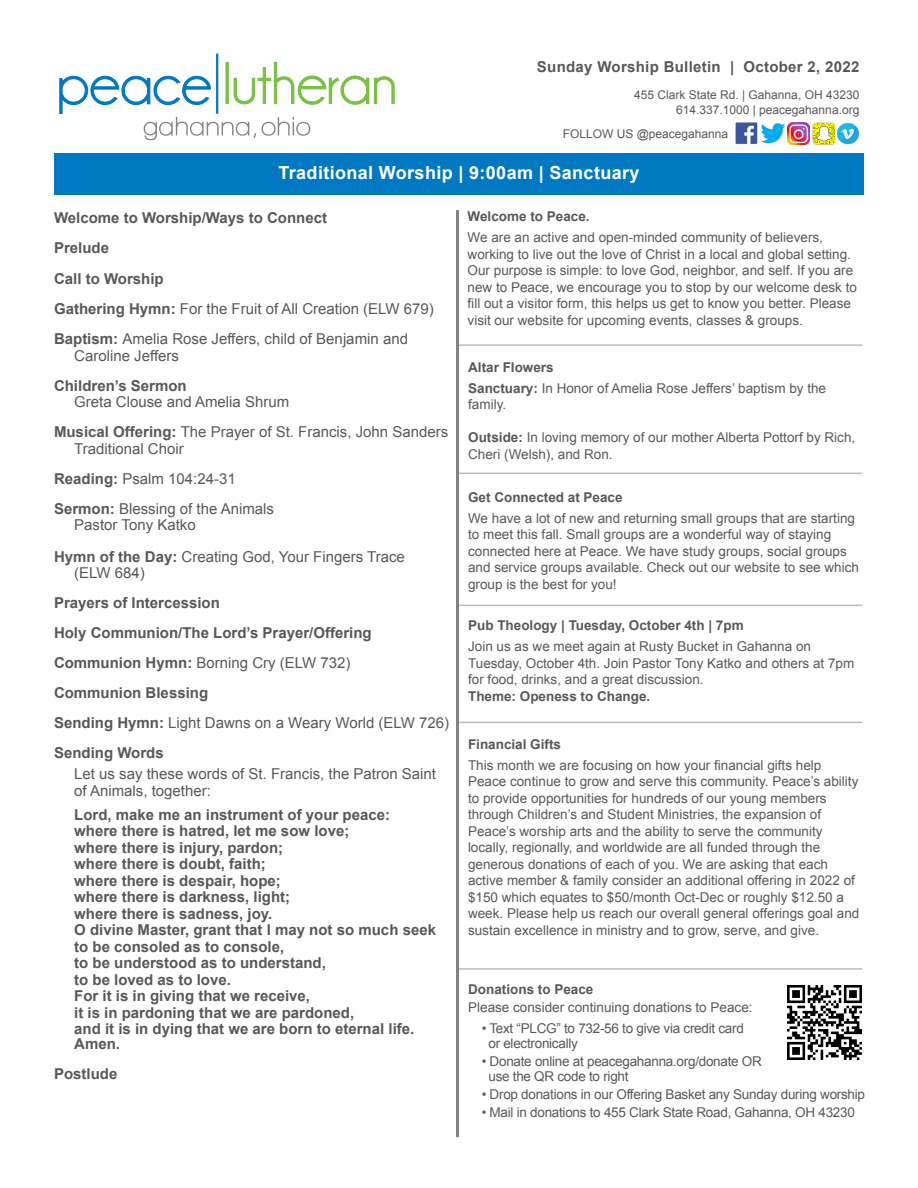
<style>
.page{position:relative;width:918px;height:1188px;background:#fff}
.page>*{position:absolute;margin:0;border:0;box-sizing:border-box;transform-origin:0 0}
.t1{font:700 18px "Arial";letter-spacing:.02em;color:#fff}
.t2{font:700 15px "Arial";color:#57585a}
.t3{font:15px/16.5px "Arial";color:#57585a}
.t4{font:700 15px "Arial";letter-spacing:.02em;color:#57585a}
.t5{font:13.5px/16.5px "Arial";color:#57585a}
.t6{font:13.5px "Arial";letter-spacing:-.02em;color:#57585a}
.t7{font:700 13.5px "Arial";color:#57585a}
.t8{font:12px "Arial";color:#57585a}
.s1{font-weight:700}
</style>
<div class="page">
<img style="left:735px;top:122px;width:51px;height:23px">
<img style="left:812px;top:122px;width:47px;height:23px">
<img style="left:788px;top:123px;width:21px;height:21px">
<hr style="left:216px;top:54px;width:2px;height:60px;background:#0079c2">
<svg style="left:59px;top:62px;width:336px;height:78px"></svg>
<div style="left:55px;top:154px;width:809px;height:41px;background:#0079c2"></div>
<hr style="left:458px;top:344px;width:404px;height:2px;background:#bcbdc0">
<hr style="left:458px;top:473px;width:404px;height:1px;background:#bcbdc0">
<hr style="left:458px;top:605px;width:404px;height:1px;background:#bcbdc0">
<hr style="left:458px;top:722px;width:404px;height:1px;background:#bcbdc0">
<hr style="left:458px;top:968px;width:404px;height:2px;background:#bcbdc0">
<hr style="left:456px;top:210px;width:3px;height:927px;background:#808285">
<img style="left:787px;top:985px;width:75px;height:75px">
<p class="t4" style="left:537px;top:57px;width:324px">Sunday Worship Bulletin | October 2, 2022</p>
<p class="t8" style="left:634px;top:87px;width:227px">455 Clark State Rd. | Gahanna, OH 43230</p>
<p class="t8" style="left:676px;top:102px;width:185px">614.337.1000 | peacegahanna.org</p>
<p class="t8" style="left:563px;top:126px;width:167px">FOLLOW US @peacegahanna</p>
<p class="t1" style="left:279px;top:161px;width:362px">Traditional Worship | 9:00am | Sanctuary</p>
<p class="t2" style="left:54px;top:207px;width:275px">Welcome to Worship/Ways to Connect</p>
<p class="t2" style="left:54px;top:237px;width:57px">Prelude</p>
<p class="t2" style="left:54px;top:269px;width:111px">Call to Worship</p>
<p class="t3" style="left:54px;top:301px;width:381px"><span class="s1">Gathering Hymn:</span> For the Fruit of All Creation (ELW 679)</p>
<p class="t3" style="left:54px;top:331px;width:356px"><span class="s1">Baptism:</span> Amelia Rose Jeffers, child of Benjamin and</p>
<p class="t3" style="left:74px;top:347px;width:106px">Caroline Jeffers</p>
<p class="t2" style="left:54px;top:375px;width:134px">Children’s Sermon</p>
<p class="t3" style="left:74px;top:394px;width:217px">Greta Clouse and Amelia Shrum</p>
<p class="t3" style="left:54px;top:424px;width:396px"><span class="s1">Musical Offering:</span> The Prayer of St. Francis, John Sanders</p>
<p class="t3" style="left:74px;top:440px;width:111px">Traditional Choir</p>
<p class="t3" style="left:54px;top:470px;width:183px"><span class="s1">Reading:</span> Psalm 104:24-31</p>
<p class="t3" style="left:54px;top:500px;width:222px"><span class="s1">Sermon:</span> Blessing of the Animals</p>
<p class="t3" style="left:74px;top:517px;width:123px">Pastor Tony Katko</p>
<p class="t3" style="left:54px;top:548px;width:352px"><span class="s1">Hymn of the Day:</span> Creating God, Your Fingers Trace</p>
<p class="t3" style="left:74px;top:565px;width:72px">(ELW 684)</p>
<p class="t2" style="left:54px;top:593px;width:167px">Prayers of Intercession</p>
<p class="t2" style="left:54px;top:623px;width:319px">Holy Communion/The Lord’s Prayer/Offering</p>
<p class="t3" style="left:54px;top:655px;width:298px"><span class="s1">Communion Hymn:</span> Borning Cry (ELW 732)</p>
<p class="t2" style="left:54px;top:683px;width:156px">Communion Blessing</p>
<p class="t3" style="left:54px;top:715px;width:397px"><span class="s1">Sending Hymn:</span> Light Dawns on a Weary World (ELW 726)</p>
<p class="t2" style="left:54px;top:743px;width:111px">Sending Words</p>
<p class="t3" style="left:74px;top:766px;width:363px">Let us say these words of St. Francis, the Patron Saint of Animals, together:</p>
<p class="t2" style="left:74px;top:804px;width:317px">Lord, make me an instrument of your peace:</p>
<p class="t2" style="left:74px;top:821px;width:277px">where there is hatred, let me sow love;</p>
<p class="t2" style="left:74px;top:837px;width:210px">where there is injury, pardon;</p>
<p class="t2" style="left:74px;top:854px;width:193px">where there is doubt, faith;</p>
<p class="t2" style="left:74px;top:870px;width:208px">where there is despair, hope;</p>
<p class="t2" style="left:74px;top:887px;width:217px">where there is darkness, light;</p>
<p class="t2" style="left:74px;top:903px;width:200px">where there is sadness, joy.</p>
<p class="t2" style="left:74px;top:920px;width:363px">O divine Master, grant that I may not so much seek</p>
<p class="t2" style="left:74px;top:936px;width:212px">to be consoled as to console,</p>
<p class="t2" style="left:74px;top:953px;width:253px">to be understood as to understand,</p>
<p class="t2" style="left:74px;top:969px;width:158px">to be loved as to love.</p>
<p class="t2" style="left:74px;top:986px;width:237px">For it is in giving that we receive,</p>
<p class="t2" style="left:74px;top:1002px;width:282px">it is in pardoning that we are pardoned,</p>
<p class="t2" style="left:74px;top:1019px;width:342px">and it is in dying that we are born to eternal life.</p>
<p class="t2" style="left:74px;top:1034px;width:47px">Amen.</p>
<p class="t2" style="left:54px;top:1064px;width:65px">Postlude</p>
<p class="t7" style="left:468px;top:208px;width:124px">Welcome to Peace.</p>
<p class="t5" style="left:468px;top:230px;width:391px">We are an active and open-minded community of believers, working to live out the love of Christ in a local and global setting.<br>Our purpose is simple: to love God, neighbor, and self. If you are new to Peace, we encourage you to stop by our welcome desk to fill out a visitor form, this helps us get to know you better. Please visit our website for upcoming events, classes &amp; groups.</p>
<p class="t7" style="left:468px;top:358px;width:87px">Altar Flowers</p>
<p class="t5" style="left:468px;top:380px;width:359px"><span class="s1">Sanctuary:</span> In Honor of Amelia Rose Jeffers’ baptism by the family.</p>
<p class="t5" style="left:468px;top:429px;width:389px"><span class="s1">Outside:</span> In loving memory of our mother Alberta Pottorf by Rich,<br>Cheri (Welsh), and Ron.</p>
<p class="t7" style="left:468px;top:488px;width:156px">Get Connected at Peace</p>
<p class="t5" style="left:468px;top:510px;width:392px">We have a lot of new and returning small groups that are starting to meet this fall. Small groups are a wonderful way of staying connected here at Peace. We have study groups, social groups and service groups available. Check out our website to see which group is the best for you!</p>
<p class="t7" style="left:468px;top:617px;width:277px">Pub Theology | Tuesday, October 4th | 7pm</p>
<p class="t5" style="left:468px;top:638px;width:388px">Join us as we meet again at Rusty Bucket in Gahanna on<br>Tuesday, October 4th. Join Pastor Tony Katko and others at 7pm for food, drinks, and a great discussion.</p>
<p class="t7" style="left:468px;top:687px;width:184px">Theme: Openess to Change.</p>
<p class="t7" style="left:468px;top:735px;width:95px">Financial Gifts</p>
<p class="t5" style="left:468px;top:757px;width:393px">This month we are focusing on how your financial gifts help Peace continue to grow and serve this community. Peace’s ability to provide opportunities for hundreds of our young members through Children’s and Student Ministries, the expansion of Peace’s worship arts and the ability to serve the community locally, regionally, and worldwide are all funded through the generous donations of each of you. We are asking that each active member &amp; family consider an additional offering in 2022 of $150 which equates to $50/month Oct-Dec or roughly $12.50 a week. Please help us reach our overall general offerings goal and sustain excellence in ministry and to grow, serve, and give.</p>
<p class="t7" style="left:468px;top:980px;width:127px">Donations to Peace</p>
<p class="t5" style="left:468px;top:999px;width:286px">Please consider continuing donations to Peace:</p>
<p class="t6" style="left:482px;top:1019px;width:264px">• Text “PLCG” to 732-56 to give via credit card</p>
<p class="t6" style="left:488px;top:1034px;width:91px">or electronically</p>
<p class="t6" style="left:482px;top:1052px;width:282px">• Donate online at peacegahanna.org/donate OR</p>
<p class="t6" style="left:488px;top:1067px;width:142px">use the QR code to right</p>
<p class="t6" style="left:482px;top:1085px;width:385px">• Drop donations in our Offering Basket any Sunday during worship</p>
<p class="t6" style="left:482px;top:1103px;width:375px">• Mail in donations to 455 Clark State Road, Gahanna, OH 43230</p>
</div>
